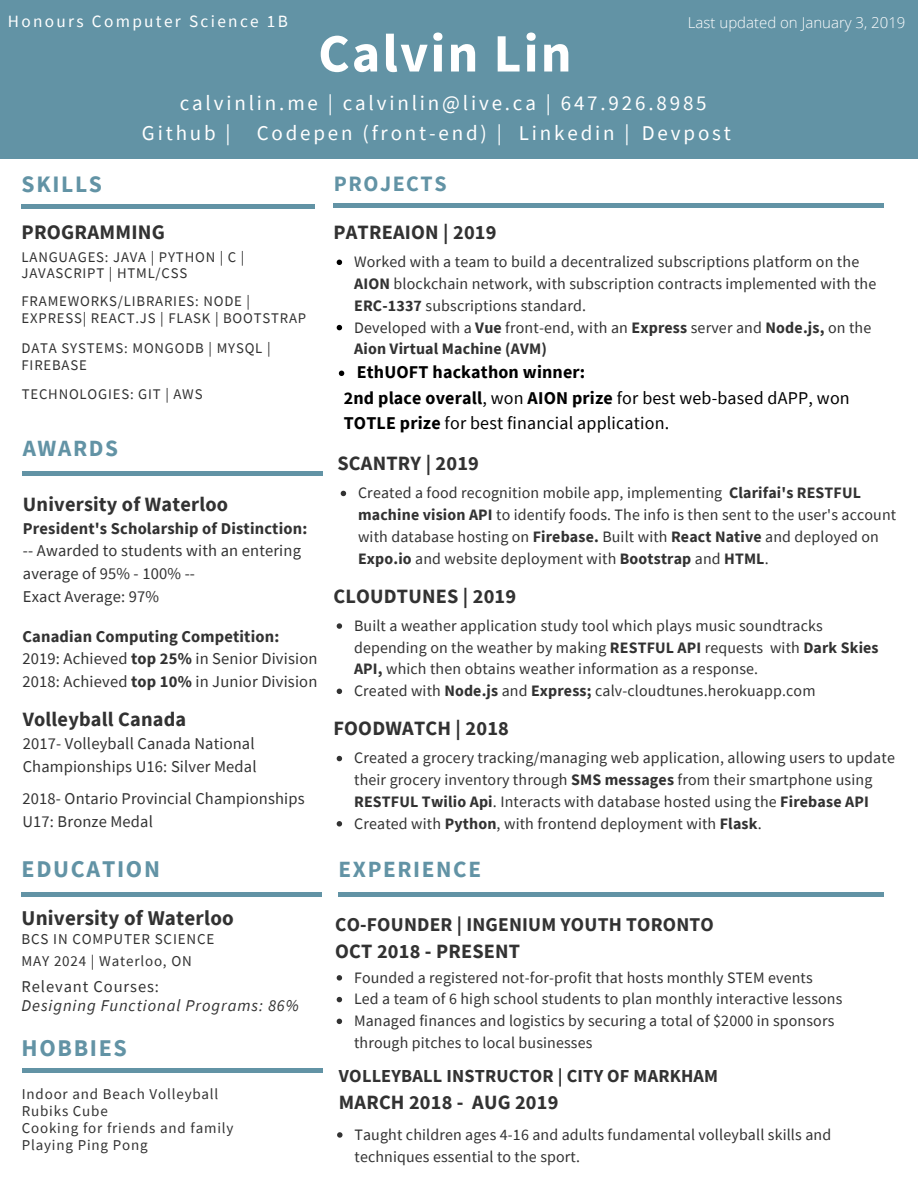
<style>
.page{position:relative;width:918px;height:1188px;background:#fff}
.page>*{position:absolute;margin:0;border:0;box-sizing:border-box;transform-origin:0 0}
.t1{font:700 54px "Source Sans Pro";letter-spacing:.04em;color:#fff}
.t2{font:700 24px "Source Sans Pro";letter-spacing:.07em;color:#6293a5}
.t3{font:700 23.55px "Source Sans Pro";letter-spacing:.07em;color:#6293a5}
.t4{font:700 23.25px "Source Sans Pro";letter-spacing:.07em;color:#6293a5}
.t5{font:700 21.9px "Source Sans Pro";letter-spacing:.07em;color:#6293a5}
.t6{font:21px "Source Sans Pro";letter-spacing:.135em;color:#fff}
.t7{font:700 21px "Source Sans Pro";letter-spacing:.01em;color:#323232}
.t8{font:700 20.7px "Source Sans Pro";letter-spacing:.01em;color:#323232}
.t9{font:700 20.25px "Source Sans Pro";letter-spacing:.01em;color:#323232}
.t10{font:700 19.5px "Source Sans Pro";letter-spacing:.01em;color:#323232}
.t11{font:700 18.3px "Source Sans Pro";letter-spacing:.01em;color:#323232}
.t12{font:18px/25px "Source Sans Pro";letter-spacing:.01em;color:#000}
.t13{font:700 18px "Source Sans Pro";letter-spacing:.01em;color:#000}
.t14{font:17.25px "Source Sans Pro";letter-spacing:.135em;color:#fff}
.t15{font:16.5px/22.8px "Source Sans Pro";letter-spacing:.01em;color:#323232}
.t16{font:700 16.5px "Source Sans Pro";letter-spacing:.01em;color:#323232}
.t17{font:italic 16.5px "Source Sans Pro";letter-spacing:.055em;color:#323232}
.t18{font:16.5px "Source Sans Pro";letter-spacing:.055em;color:#323232}
.t19{font:15.9px/21.8px "Source Sans Pro";letter-spacing:.01em;color:#323232}
.t20{font:15px/16.8px "Source Sans Pro";letter-spacing:.055em;color:#323232}
.t21{font:300 15px "Open Sans";color:#fff}
.t22{font:14.7px/16.6px "Source Sans Pro";letter-spacing:.055em;color:#323232}
.s1{font-weight:700}
</style>
<div class="page">
<div style="left:0;top:0;width:918px;height:159px;background:#6293a5"></div>
<div style="left:334px;top:203px;width:550px;height:5px;background:#6293a5"></div>
<svg style="left:337px;top:756px;width:5px;height:5px"></svg>
<svg style="left:337px;top:821px;width:5px;height:6px"></svg>
<hr style="left:22px;top:893px;width:300px;height:4px;background:#6293a5">
<hr style="left:23px;top:471px;width:300px;height:4px;background:#6293a5">
<div style="left:22px;top:204px;width:293px;height:5px;background:#6293a5"></div>
<hr style="left:339px;top:893px;width:545px;height:4px;background:#6293a5">
<svg style="left:337px;top:975px;width:5px;height:6px"></svg>
<svg style="left:337px;top:997px;width:5px;height:5px"></svg>
<svg style="left:337px;top:1019px;width:5px;height:5px"></svg>
<svg style="left:337px;top:1132px;width:6px;height:6px"></svg>
<svg style="left:337px;top:260px;width:5px;height:5px"></svg>
<svg style="left:337px;top:325px;width:5px;height:5px"></svg>
<svg style="left:339px;top:371px;width:5px;height:5px"></svg>
<hr style="left:22px;top:1069px;width:301px;height:4px;background:#6293a5">
<svg style="left:337px;top:623px;width:5px;height:6px"></svg>
<svg style="left:337px;top:689px;width:5px;height:5px"></svg>
<svg style="left:341px;top:491px;width:5px;height:5px"></svg>
<p class="t14" style="left:8px;top:10px;width:282px">Honours Computer Science 1B</p>
<p class="t21" style="left:688px;top:12px;width:219px">Last updated on January 3, 2019</p>
<h1 class="t1" style="left:318px;top:18px;width:255px">Calvin Lin</h1>
<h3 class="t6" style="left:180px;top:89px;width:528px">calvinlin.me | calvinlin@live.ca | 647.926.8985</h3>
<h3 class="t3" style="left:22px;top:169px;width:82px">SKILLS</h3>
<h3 class="t6" style="left:142px;top:119px;width:590px">Github | Codepen (front-end) | Linkedin | Devpost</h3>
<h3 class="t5" style="left:334px;top:169px;width:114px">PROJECTS</h3>
<h3 class="t8" style="left:22px;top:219px;width:145px">PROGRAMMING</h3>
<p class="t22" style="left:22px;top:248px;width:224px">LANGUAGES: JAVA | PYTHON | C |<br>JAVASCRIPT | HTML/CSS</p>
<p class="t22" style="left:22px;top:293px;width:286px">FRAMEWORKS/LIBRARIES: NODE |<br>EXPRESS| REACT.JS | FLASK | BOOTSTRAP</p>
<p class="t22" style="left:22px;top:340px;width:251px">DATA SYSTEMS: MONGODB | MYSQL |<br>FIREBASE</p>
<p class="t22" style="left:22px;top:386px;width:182px">TECHNOLOGIES: GIT | AWS</p>
<h3 class="t4" style="left:23px;top:433px;width:97px">AWARDS</h3>
<p class="t9" style="left:23px;top:491px;width:207px">University of Waterloo</p>
<p class="t16" style="left:23px;top:517px;width:286px">President's Scholarship of Distinction:</p>
<p class="t15" style="left:23px;top:539px;width:280px">-- Awarded to students with an entering average of 95% - 100% --<br>Exact Average: 97%</p>
<p class="t15" style="left:22px;top:624px;width:296px"><span class="s1">Canadian Computing Competition:<br></span>2019: Achieved <span class="s1">top 25%</span> in Senior Division<br>2018: Achieved <span class="s1">top 10%</span> in Junior Division</p>
<p class="t9" style="left:23px;top:706px;width:165px">Volleyball Canada</p>
<p class="t15" style="left:23px;top:731px;width:235px">2017- Volleyball Canada National<br>Championships U16: Silver Medal</p>
<p class="t15" style="left:22px;top:787px;width:284px">2018- Ontario Provincial Championships<br>U17: Bronze Medal</p>
<h2 class="t2" style="left:22px;top:853px;width:140px">EDUCATION</h2>
<h3 class="t7" style="left:22px;top:904px;width:214px">University of Waterloo</h3>
<p class="t20" style="left:22px;top:952px;width:172px">MAY 2024 | Waterloo, ON</p>
<p class="t18" style="left:22px;top:976px;width:139px">Relevant Courses:</p>
<p class="t17" style="left:22px;top:995px;width:279px">Designing Functional Programs: 86%</p>
<p class="t20" style="left:22px;top:930px;width:194px">BCS IN COMPUTER SCIENCE</p>
<h2 class="t2" style="left:22px;top:1033px;width:107px">HOBBIES</h2>
<p class="t20" style="left:22px;top:1085px;width:213px">Indoor and Beach Volleyball<br>Rubiks Cube<br>Cooking for friends and family<br>Playing Ping Pong</p>
<p class="t9" style="left:333px;top:219px;width:165px">PATREAION | 2019</p>
<p class="t19" style="left:354px;top:251px;width:524px">Worked with a team to build a decentralized subscriptions platform on the <span class="s1">AION</span> blockchain network, with subscription contracts implemented with the <span class="s1">ERC-1337</span> subscriptions standard.<br>Developed with a <span class="s1">Vue</span> front-end, with an <span class="s1">Express</span> server and <span class="s1">Node.js,</span> on the <span class="s1">Aion Virtual Machine (AVM)</span></p>
<p class="t13" style="left:357px;top:360px;width:230px">EthUOFT hackathon winner:</p>
<p class="t12" style="left:344px;top:385px;width:508px"><span class="s1">2nd place overall</span>, won <span class="s1">AION prize</span> for best web-based dAPP, won<br><span class="s1">TOTLE prize</span> for best financial application.</p>
<p class="t9" style="left:337px;top:450px;width:143px">SCANTRY | 2019</p>
<p class="t19" style="left:358px;top:482px;width:540px">Created a food recognition mobile app, implementing <span class="s1">Clarifai's RESTFUL machine vision API</span> to identify foods. The info is then sent to the user's account with database hosting on <span class="s1">Firebase.</span> Built with <span class="s1">React Native</span> and deployed on <span class="s1">Expo.io</span> and website deployment with <span class="s1">Bootstrap</span> and <span class="s1">HTML</span>.</p>
<p class="t9" style="left:333px;top:583px;width:184px">CLOUDTUNES | 2019</p>
<p class="t19" style="left:354px;top:614px;width:526px">Built a weather application study tool which plays music soundtracks depending on the weather by making <span class="s1">RESTFUL API</span> requests with <span class="s1">Dark Skies API,</span> which then obtains weather information as a response.<br>Created with <span class="s1">Node.js</span> and <span class="s1">Express;</span> calv-cloudtunes.herokuapp.com</p>
<p class="t9" style="left:333px;top:715px;width:177px">FOODWATCH | 2018</p>
<p class="t19" style="left:354px;top:747px;width:542px">Created a grocery tracking/managing web application, allowing users to update their grocery inventory through <span class="s1">SMS messages</span> from their smartphone using <span class="s1">RESTFUL Twilio Api</span>. Interacts with database hosted using the <span class="s1">Firebase API </span>Created with <span class="s1">Python</span>, with frontend deployment with <span class="s1">Flask</span>.</p>
<h3 class="t4" style="left:339px;top:854px;width:144px">EXPERIENCE</h3>
<p class="t10" style="left:335px;top:912px;width:380px">CO-FOUNDER | INGENIUM YOUTH TORONTO</p>
<p class="t9" style="left:335px;top:939px;width:186px">OCT 2018 - PRESENT</p>
<p class="t19" style="left:354px;top:966px;width:490px">Founded a registered not-for-profit that hosts monthly STEM events<br>Led a team of 6 high school students to plan monthly interactive lessons Managed finances and logistics by securing a total of $2000 in sponsors through pitches to local businesses</p>
<p class="t11" style="left:339px;top:1064px;width:381px">VOLLEYBALL INSTRUCTOR | CITY OF MARKHAM</p>
<p class="t9" style="left:339px;top:1089px;width:221px">MARCH 2018 - AUG 2019</p>
<p class="t19" style="left:354px;top:1123px;width:478px">Taught children ages 4-16 and adults fundamental volleyball skills and techniques essential to the sport.</p>
</div>
